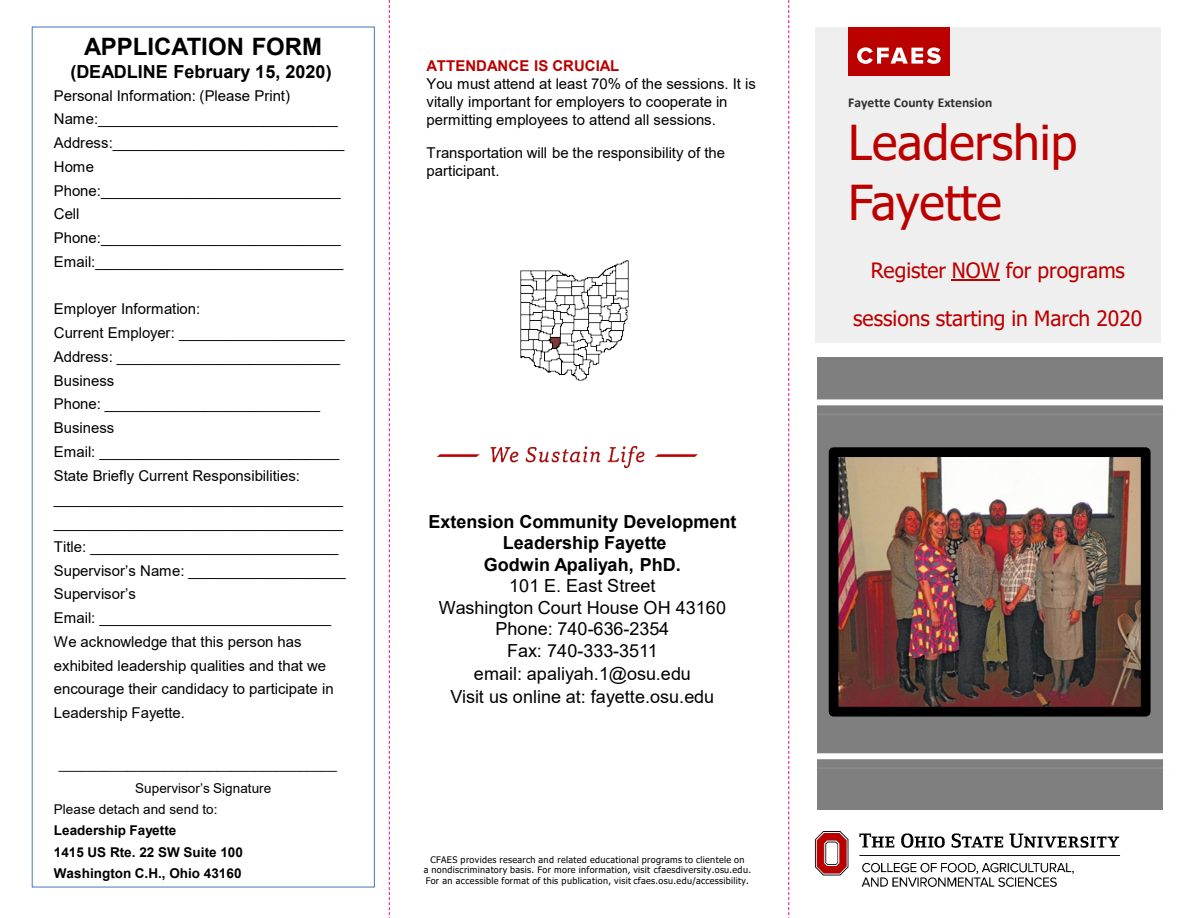
<style>
.page{position:relative;width:1188px;height:918px;background:#fff}
.page>*{position:absolute;margin:0;border:0;box-sizing:border-box;transform-origin:0 0}
.t1{font:48px "Tahoma";color:#b00}
.t2{font:700 24px "Arial";color:#000}
.t3{font:21px "Tahoma";color:#b00}
.t4{font:18px "Arial";letter-spacing:.005em;color:#000}
.t5{font:700 18px "Arial";color:#000}
.t6{font:15px/23.7px "Arial";color:#000}
.t7{font:700 15px "Arial";color:#b00}
.t8{font:13.5px "Arial";letter-spacing:.005em;color:#000}
.t9{font:700 13.5px "Arial";color:#000}
.t10{font:700 13.5px "Calibri";color:#2e2f2f}
.t11{font:9px/10.5px "Tahoma";letter-spacing:.035em;color:#000;text-align:center}
</style>
<div class="page">
<div style="left:815px;top:27px;width:346px;height:315px;background:#f0efef"></div>
<div style="left:817px;top:357px;width:346px;height:452px;background:#7f7f7f"></div>
<hr style="left:952px;top:280px;width:48px;height:1px;background:#b00">
<svg style="left:389px;top:0;width:1px;height:918px"></svg>
<svg style="left:788px;top:0;width:1px;height:918px"></svg>
<div style="left:848px;top:27px;width:101px;height:48px;background:#b00"></div>
<svg style="left:857px;top:48px;width:84px;height:16px"></svg>
<img style="left:814px;top:831px;width:307px;height:56px">
<img style="left:437px;top:447px;width:261px;height:20px">
<img style="left:840px;top:458px;width:300px;height:248px">
<div style="left:829px;top:447px;width:322px;height:270px;border:10px solid #000"></div>
<img style="left:817px;top:414px;width:346px;height:1px">
<div style="left:815px;top:399px;width:357px;height:6px;background:#fff"></div>
<div style="left:817px;top:753px;width:356px;height:6px;background:#fff"></div>
<img style="left:520px;top:260px;width:109px;height:121px">
<p class="t2" style="left:84px;top:30px;width:239px">APPLICATION FORM</p>
<p class="t5" style="left:70px;top:59px;width:263px">(DEADLINE February 15, 2020)</p>
<p class="t6" style="left:54px;top:83px;width:292px">Personal Information: (Please Print)<br>Name:_____________________________<br>Address:____________________________<br>Home<br>Phone:_____________________________<br>Cell<br>Phone:_____________________________</p>
<p class="t6" style="left:54px;top:250px;width:291px">Email:______________________________</p>
<p class="t6" style="left:54px;top:297px;width:293px">Employer Information:<br>Current Employer: ____________________</p>
<p class="t6" style="left:54px;top:345px;width:288px">Address: ___________________________<br>Business</p>
<p class="t6" style="left:54px;top:392px;width:268px">Phone: __________________________</p>
<p class="t6" style="left:54px;top:416px;width:62px">Business</p>
<p class="t6" style="left:54px;top:440px;width:291px">Email: _____________________________ State Briefly Current Responsibilities: ___________________________________ ___________________________________ Title: ______________________________</p>
<p class="t6" style="left:54px;top:559px;width:293px">Supervisor’s Name: ___________________<br>Supervisor’s</p>
<p class="t6" style="left:54px;top:606px;width:279px">Email: ____________________________</p>
<p class="t6" style="left:54px;top:630px;width:249px">We acknowledge that this person has</p>
<p class="t6" style="left:54px;top:654px;width:281px">exhibited leadership qualities and that we encourage their candidacy to participate in<br>Leadership Fayette.</p>
<p class="t8" style="left:59px;top:755px;width:280px">_____________________________________</p>
<p class="t8" style="left:135px;top:779px;width:138px">Supervisor’s Signature</p>
<p class="t8" style="left:54px;top:800px;width:165px">Please detach and send to:</p>
<p class="t9" style="left:54px;top:821px;width:124px">Leadership Fayette</p>
<p class="t9" style="left:54px;top:843px;width:191px">1415 US Rte. 22 SW Suite 100</p>
<p class="t9" style="left:54px;top:864px;width:189px">Washington C.H., Ohio 43160</p>
<p class="t7" style="left:427px;top:55px;width:194px">ATTENDANCE IS CRUCIAL</p>
<p class="t6" style="left:427px;top:75px;width:331px;line-height:18px">You must attend at least 70% of the sessions. It is vitally important for employers to cooperate in permitting employees to attend all sessions.</p>
<p class="t6" style="left:427px;top:144px;width:300px;line-height:18px">Transportation will be the responsibility of the participant.</p>
<p class="t5" style="left:428px;top:509px;width:310px">Extension Community Development</p>
<p class="t5" style="left:503px;top:530px;width:165px">Leadership Fayette</p>
<p class="t5" style="left:484px;top:552px;width:198px">Godwin Apaliyah, PhD.</p>
<p class="t4" style="left:509px;top:573px;width:148px">101 E. East Street</p>
<p class="t4" style="left:439px;top:595px;width:289px">Washington Court House OH 43160</p>
<p class="t4" style="left:496px;top:617px;width:175px">Phone: 740-636-2354</p>
<p class="t4" style="left:507px;top:638px;width:152px">Fax: 740-333-3511</p>
<p class="t4" style="left:474px;top:662px;width:219px">email: apaliyah.1@osu.edu</p>
<p class="t4" style="left:450px;top:685px;width:265px">Visit us online at: fayette.osu.edu</p>
<p class="t11" style="left:424px;top:855px;width:329px">CFAES provides research and related educational programs to clientele on<br>a nondiscriminatory basis. For more information, visit cfaesdiversity.osu.edu.<br>For an accessible format of this publication, visit cfaes.osu.edu/accessibility.</p>
<p class="t10" style="left:848px;top:92px;width:146px">Fayette County Extension</p>
<p class="t1" style="left:848px;top:111px;width:231px">Leadership</p>
<p class="t1" style="left:848px;top:171px;width:155px">Fayette</p>
<p class="t3" style="left:871px;top:256px;width:256px">Register NOW for programs</p>
<p class="t3" style="left:853px;top:304px;width:291px">sessions starting in March 2020</p>
</div>
